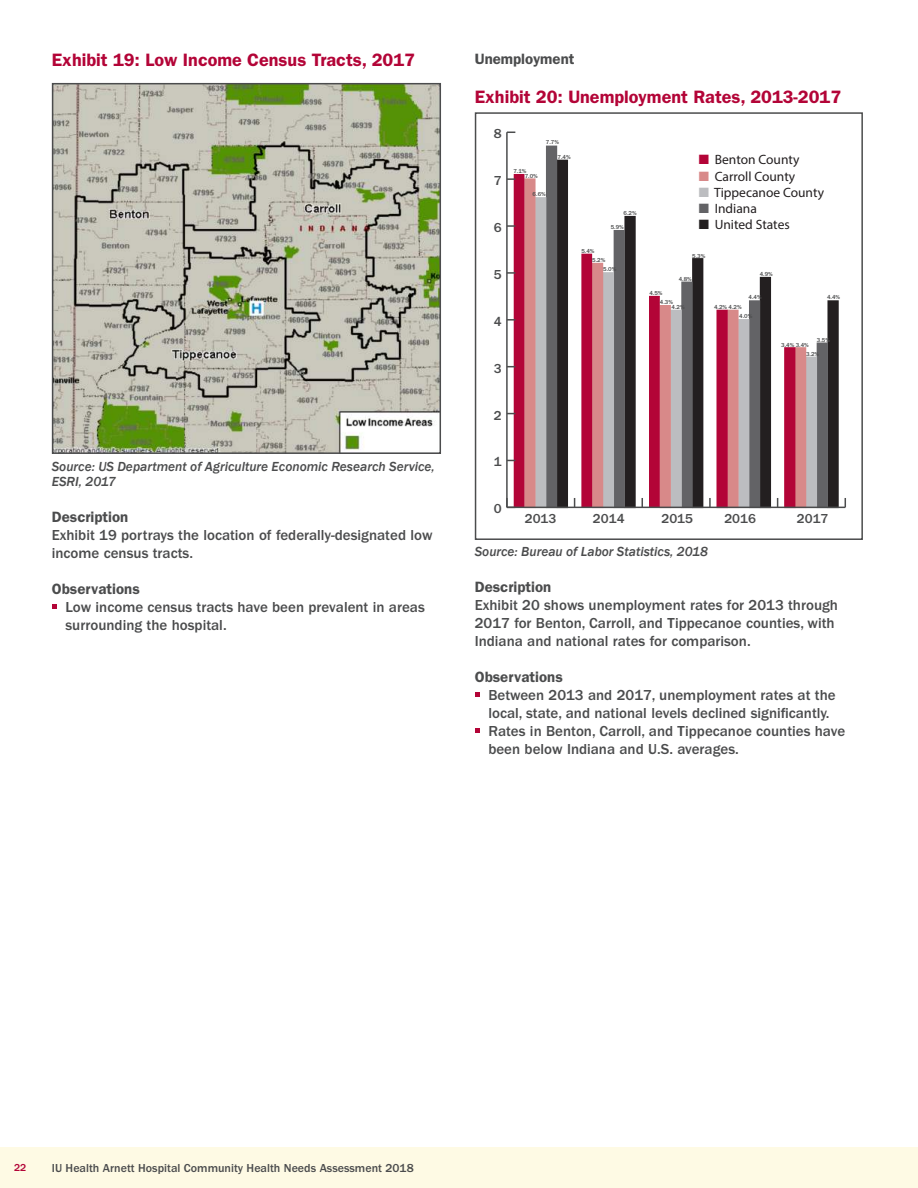
<style>
.page{position:relative;width:918px;height:1188px;background:#fff}
.page>*{position:absolute;margin:0;border:0;box-sizing:border-box;transform-origin:0 0}
.t1{font:600 18px "ITC Franklin Gothic Std";color:#b30437}
.t2{font:500 15px/18px "ITC Franklin Gothic Std";color:#4b4c4d}
.t3{font:600 15px "ITC Franklin Gothic Std";color:#4b4c4d}
.t4{font:italic 500 13.5px/15px "Franklin Gothic";color:#4b4c4d}
.t5{font:13.5px "Myriad Pro";color:#231f20}
.t6{font:500 13.5px "ITC Franklin Gothic Std";color:#4b4c4d}
.t7{font:500 12px "ITC Franklin Gothic Std";color:#4b4c4d}
.t8{font:500 10.5px "ITC Franklin Gothic Std";color:#b30437}
.t9{font:500 6px/9.1px "ITC Franklin Gothic Std";color:#4b4c4d}
.s1{color:#b30437}
.s2{color:#d88989}
.s3{color:#bcbdc0}
.s4{color:#636366}
</style>
<div class="page">
<div style="left:0;top:1148px;width:918px;height:40px;background:#fefae4"></div>
<svg style="left:52px;top:604px;width:5px;height:5px"></svg>
<svg style="left:475px;top:692px;width:5px;height:5px"></svg>
<svg style="left:475px;top:728px;width:5px;height:5px"></svg>
<img style="left:55px;top:86px;width:383px;height:365px">
<div style="left:52px;top:83px;width:389px;height:371px;border:2px solid #4b4c4d"></div>
<div style="left:558px;top:160px;width:9px;height:347px;background:#231f20"></div>
<div style="left:557px;top:160px;width:11px;height:348px;border:2px solid #231f20"></div>
<div style="left:625px;top:217px;width:10px;height:290px;background:#231f20"></div>
<div style="left:624px;top:216px;width:12px;height:292px;border:2px solid #231f20"></div>
<div style="left:693px;top:259px;width:10px;height:248px;background:#231f20"></div>
<div style="left:761px;top:278px;width:9px;height:229px;background:#231f20"></div>
<div style="left:760px;top:277px;width:11px;height:231px;border:2px solid #231f20"></div>
<div style="left:828px;top:301px;width:10px;height:206px;background:#231f20"></div>
<div style="left:827px;top:300px;width:12px;height:208px;border:2px solid #231f20"></div>
<div style="left:547px;top:146px;width:9px;height:361px;background:#636366"></div>
<div style="left:546px;top:146px;width:11px;height:362px;border:2px solid #636366"></div>
<div style="left:614px;top:231px;width:10px;height:276px;background:#636366"></div>
<div style="left:614px;top:230px;width:11px;height:278px;border:2px solid #636366"></div>
<div style="left:682px;top:282px;width:10px;height:225px;background:#636366"></div>
<div style="left:681px;top:282px;width:12px;height:226px;border:2px solid #636366"></div>
<div style="left:750px;top:301px;width:9px;height:206px;background:#636366"></div>
<div style="left:749px;top:300px;width:11px;height:208px;border:2px solid #636366"></div>
<div style="left:817px;top:343px;width:10px;height:164px;background:#636366"></div>
<div style="left:817px;top:343px;width:11px;height:165px;border:2px solid #636366"></div>
<div style="left:536px;top:198px;width:10px;height:309px;background:#bcbdc0"></div>
<div style="left:604px;top:273px;width:9px;height:234px;background:#bcbdc0"></div>
<div style="left:603px;top:272px;width:11px;height:236px;border:2px solid #bcbdc0"></div>
<div style="left:671px;top:310px;width:10px;height:197px;background:#bcbdc0"></div>
<div style="left:670px;top:310px;width:12px;height:198px;border:2px solid #bcbdc0"></div>
<div style="left:739px;top:320px;width:10px;height:187px;background:#bcbdc0"></div>
<div style="left:807px;top:357px;width:9px;height:150px;background:#bcbdc0"></div>
<div style="left:806px;top:357px;width:11px;height:151px;border:2px solid #bcbdc0"></div>
<div style="left:525px;top:179px;width:10px;height:328px;background:#d88989"></div>
<div style="left:524px;top:178px;width:12px;height:330px;border:2px solid #d88989"></div>
<div style="left:593px;top:264px;width:9px;height:243px;background:#d88989"></div>
<div style="left:592px;top:263px;width:11px;height:245px;border:2px solid #d88989"></div>
<div style="left:660px;top:306px;width:10px;height:201px;background:#d88989"></div>
<div style="left:660px;top:305px;width:11px;height:203px;border:2px solid #d88989"></div>
<div style="left:728px;top:310px;width:10px;height:197px;background:#d88989"></div>
<div style="left:727px;top:310px;width:12px;height:198px;border:2px solid #d88989"></div>
<div style="left:796px;top:348px;width:9px;height:159px;background:#d88989"></div>
<div style="left:795px;top:347px;width:11px;height:161px;border:2px solid #d88989"></div>
<div style="left:514px;top:174px;width:10px;height:333px;background:#b30437"></div>
<div style="left:582px;top:254px;width:10px;height:253px;background:#b30437"></div>
<div style="left:650px;top:296px;width:9px;height:211px;background:#b30437"></div>
<div style="left:649px;top:296px;width:11px;height:212px;border:1px solid #b30437"></div>
<div style="left:717px;top:310px;width:10px;height:197px;background:#b30437"></div>
<div style="left:716px;top:310px;width:12px;height:198px;border:2px solid #b30437"></div>
<div style="left:785px;top:348px;width:10px;height:159px;background:#b30437"></div>
<div style="left:784px;top:347px;width:11px;height:161px;border:2px solid #b30437"></div>
<hr style="left:507px;top:507px;width:338px;height:1px;background:#4b4c4d">
<svg style="left:709px;top:498px;width:2px;height:9px"></svg>
<hr style="left:506px;top:132px;width:2px;height:375px;background:#4b4c4d">
<svg style="left:506px;top:498px;width:9px;height:10px"></svg>
<svg style="left:507px;top:319px;width:8px;height:2px"></svg>
<svg style="left:507px;top:272px;width:8px;height:2px"></svg>
<svg style="left:507px;top:225px;width:8px;height:2px"></svg>
<svg style="left:507px;top:178px;width:8px;height:2px"></svg>
<div style="left:475px;top:112px;width:388px;height:428px;border:2px solid #4b4c4d"></div>
<p class="t1" style="left:52px;top:50px;width:365px">Exhibit 19: Low Income Census Tracts, 2017</p>
<p class="t4" style="left:52px;top:460px;width:385px">Source: US Department of Agriculture Economic Research Service,<br>ESRI, 2017</p>
<p class="t3" style="left:52px;top:508px;width:78px">Description</p>
<p class="t2" style="left:52px;top:527px;width:382px">Exhibit 19 portrays the location of federally-designated low income census tracts.</p>
<p class="t3" style="left:52px;top:580px;width:90px">Observations</p>
<p class="t2" style="left:65px;top:599px;width:361px">Low income census tracts have been prevalent in areas surrounding the hospital.</p>
<p class="t3" style="left:475px;top:50px;width:101px">Unemployment</p>
<p class="t1" style="left:475px;top:86px;width:368px">Exhibit 20: Unemployment Rates, 2013-2017</p>
<p class="t6" style="left:494px;top:126px;width:9px">8</p>
<p class="t6" style="left:494px;top:173px;width:9px">7</p>
<p class="t6" style="left:494px;top:220px;width:9px">6</p>
<p class="t6" style="left:494px;top:267px;width:9px">5</p>
<p class="t9" style="left:546px;top:138px;width:15px">7.7%</p>
<p class="t9" style="left:513px;top:167px;width:15px">7.1%</p>
<p class="t9" style="left:525px;top:171px;width:15px">7.0%</p>
<p class="t9" style="left:533px;top:190px;width:15px">6.6%</p>
<p class="t9" style="left:558px;top:152px;width:15px">7.4%</p>
<p class="t9" style="left:624px;top:208px;width:15px">6.2%</p>
<p class="t9" style="left:581px;top:247px;width:15px">5.4%</p>
<p class="t9" style="left:611px;top:223px;width:15px">5.9%</p>
<p class="t9" style="left:603px;top:256px;width:15px;text-indent:-11px">5.2%<br>5.0%</p>
<p class="t6" style="left:494px;top:314px;width:9px">4</p>
<p class="t6" style="left:494px;top:361px;width:9px">3</p>
<p class="t5" style="left:699px;top:152px;width:102px"><span class="s1">■</span> Benton County</p>
<p class="t5" style="left:699px;top:168px;width:98px"><span class="s2">■</span> Carroll County</p>
<p class="t5" style="left:699px;top:184px;width:127px"><span class="s3">■</span> Tippecanoe County</p>
<p class="t5" style="left:699px;top:200px;width:60px"><span class="s4">■</span> Indiana</p>
<p class="t5" style="left:699px;top:216px;width:93px">■ United States</p>
<p class="t9" style="left:692px;top:251px;width:15px">5.3%</p>
<p class="t9" style="left:679px;top:274px;width:15px">4.8%</p>
<p class="t9" style="left:760px;top:270px;width:15px">4.9%</p>
<p class="t9" style="left:649px;top:288px;width:15px">4.5%</p>
<p class="t9" style="left:660px;top:298px;width:15px">4.3%</p>
<p class="t9" style="left:672px;top:303px;width:15px">4.2%</p>
<p class="t9" style="left:749px;top:293px;width:15px">4.4%</p>
<p class="t9" style="left:714px;top:303px;width:29px">4.2% 4.2%</p>
<p class="t9" style="left:827px;top:293px;width:15px">4.4%</p>
<p class="t9" style="left:739px;top:312px;width:15px">4.0%</p>
<p class="t9" style="left:781px;top:340px;width:29px">3.4% 3.4%</p>
<p class="t9" style="left:817px;top:335px;width:15px">3.5%</p>
<p class="t9" style="left:806px;top:349px;width:15px">3.2%</p>
<p class="t6" style="left:494px;top:407px;width:9px">2</p>
<p class="t6" style="left:494px;top:454px;width:9px">1</p>
<p class="t6" style="left:494px;top:501px;width:9px">0</p>
<p class="t6" style="left:525px;top:511px;width:33px">2013</p>
<p class="t6" style="left:593px;top:511px;width:33px">2014</p>
<p class="t6" style="left:661px;top:511px;width:33px">2015</p>
<p class="t6" style="left:724px;top:511px;width:33px">2016</p>
<p class="t6" style="left:797px;top:511px;width:33px">2017</p>
<p class="t4" style="left:475px;top:544px;width:235px">Source: Bureau of Labor Statistics, 2018</p>
<p class="t3" style="left:475px;top:578px;width:78px">Description</p>
<p class="t2" style="left:475px;top:596px;width:365px">Exhibit 20 shows unemployment rates for 2013 through<br>2017 for Benton, Carroll, and Tippecanoe counties, with<br>Indiana and national rates for comparison.</p>
<p class="t3" style="left:475px;top:668px;width:90px">Observations</p>
<p class="t2" style="left:488px;top:686px;width:358px">Between 2013 and 2017, unemployment rates at the local, state, and national levels declined significantly.<br>Rates in Benton, Carroll, and Tippecanoe counties have been below Indiana and U.S. averages.</p>
<p class="t8" style="left:14px;top:1162px;width:14px">22</p>
<p class="t7" style="left:52px;top:1161px;width:363px">IU Health Arnett Hospital Community Health Needs Assessment 2018</p>
</div>
